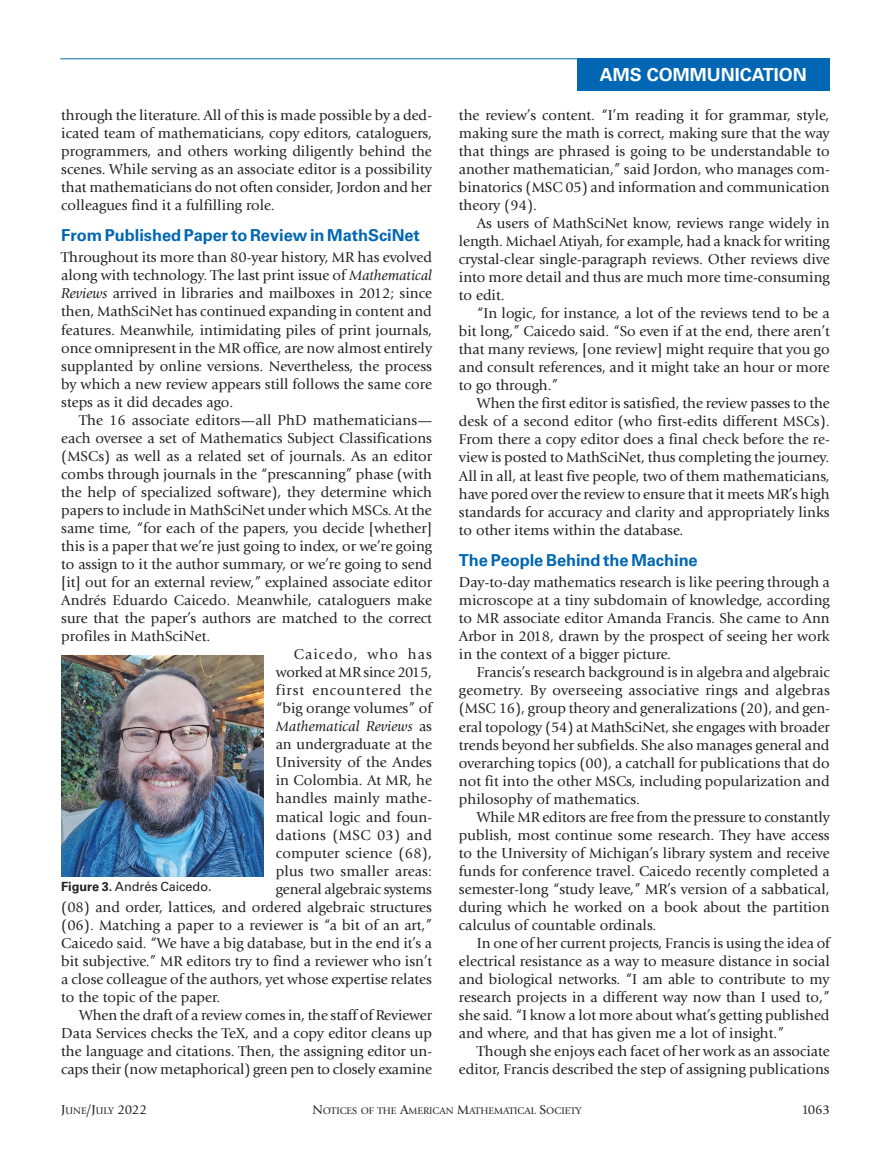
<style>
.page{position:relative;width:891px;height:1161px;background:#fff}
.page>*{position:absolute;margin:0;border:0;box-sizing:border-box;transform-origin:0 0}
.t1{font:700 18px "Univers LT Std";color:#fff}
.t2{font:700 16.5px "Univers LT Std";letter-spacing:-.005em;color:#0166b3}
.t3{font:15px/18px "Giovanni Std";color:#231f20;text-align:justify}
.t4{font:italic 15px "Giovanni Std";letter-spacing:.005em;color:#231f20}
.t5{font:15px "Giovanni Std";letter-spacing:.055em;color:#231f20}
.t6{font:15px "Giovanni Std";letter-spacing:.025em;color:#231f20}
.t7{font:15px "Giovanni Std";letter-spacing:.075em;color:#231f20}
.t8{font:13.5px "Giovanni Std";letter-spacing:-.01em;color:#231f20}
.t9{font:12.75px "Univers LT Std";letter-spacing:-.005em;color:#231f20}
.t10{font:10.05px "Giovanni Std";color:#231f20}
.s1{font-style:italic}
.s2{font-style:normal}
.s3{font-weight:700}
.s4{font-size:10.05px}
.s5{font-size:13.5px}
</style>
<div class="page">
<hr style="left:60px;top:58px;width:770px;height:1px;background:#0166b3">
<div style="left:577px;top:58px;width:253px;height:33px;background:#0166b3"></div>
<img style="left:61px;top:656px;width:203px;height:221px">
<p class="t3" style="left:61px;top:106px;width:372px">through the literature. All of this is made possible by a ded&shy;icated team of mathematicians, copy editors, cataloguers, programmers, and others working diligently behind the scenes. While serving as an associate editor is a possibility that mathematicians do not often consider, Jordon and her colleagues find it a fulfilling role.</p>
<p class="t2" style="left:61px;top:226px;width:360px">From Published Paper to Review in MathSciNet</p>
<p class="t3" style="left:61px;top:249px;width:372px">Throughout its more than 80-year history, MR has evolved along with technology. The last print issue of <span class="s1">Mathematical Reviews</span> arrived in libraries and mailboxes in 2012; since then, MathSciNet has continued expanding in content and features. Meanwhile, intimidating piles of print journals, once omnipresent in the MR office, are now almost entirely supplanted by online versions. Nevertheless, the process by which a new review appears still follows the same core steps as it did decades ago.</p>
<p class="t3" style="left:79px;top:411px;width:355px">The 16 associate editors—all PhD mathematicians—</p>
<p class="t3" style="left:61px;top:429px;width:372px">each oversee a set of Mathematics Subject Classifications</p>
<p class="t3" style="left:61px;top:447px;width:372px">(MSCs) as well as a related set of journals. As an editor</p>
<p class="t3" style="left:61px;top:465px;width:372px">combs through journals in the “prescanning” phase (with</p>
<p class="t3" style="left:61px;top:483px;width:372px">the help of specialized software), they determine which</p>
<p class="t3" style="left:61px;top:501px;width:372px">papers to include in MathSciNet under which MSCs. At the</p>
<p class="t3" style="left:61px;top:519px;width:372px">same time, “for each of the papers, you decide [whether]</p>
<p class="t3" style="left:61px;top:537px;width:372px">this is a paper that we’re just going to index, or we’re going</p>
<p class="t3" style="left:61px;top:555px;width:372px">to assign to it the author summary, or we’re going to send</p>
<p class="t3" style="left:61px;top:573px;width:372px">[it] out for an external review,” explained associate editor</p>
<p class="t3" style="left:61px;top:591px;width:372px">Andrés Eduardo Caicedo. Meanwhile, cataloguers make</p>
<p class="t3" style="left:61px;top:609px;width:372px">sure that the paper’s authors are matched to the correct</p>
<p class="t3" style="left:61px;top:627px;width:151px">profiles in MathSciNet.</p>
<p class="t7" style="left:294px;top:646px;width:140px">Caicedo, who has</p>
<p class="t3" style="left:276px;top:663px;width:158px">worked at MR since 2015,</p>
<p class="t5" style="left:276px;top:682px;width:158px">first encountered the</p>
<p class="t3" style="left:276px;top:700px;width:158px">“big orange volumes” of</p>
<p class="t4" style="left:276px;top:718px;width:158px">Mathematical Reviews <span class="s2">as</span></p>
<p class="t3" style="left:276px;top:736px;width:158px">an undergraduate at the</p>
<p class="t3" style="left:276px;top:754px;width:158px">University of the Andes</p>
<p class="t3" style="left:276px;top:772px;width:158px">in Colombia. At MR, he</p>
<p class="t3" style="left:276px;top:790px;width:158px">handles mainly mathe-</p>
<p class="t3" style="left:276px;top:808px;width:158px">matical logic and foun-</p>
<p class="t6" style="left:276px;top:826px;width:158px">dations (MSC 03) and</p>
<p class="t3" style="left:276px;top:844px;width:158px">computer science (68),</p>
<p class="t3" style="left:276px;top:862px;width:158px">plus two smaller areas:</p>
<p class="t3" style="left:276px;top:880px;width:158px">general algebraic systems</p>
<p class="t3" style="left:61px;top:898px;width:372px">(08) and order, lattices, and ordered algebraic structures</p>
<p class="t3" style="left:61px;top:916px;width:372px">(06). Matching a paper to a reviewer is “a bit of an art,”</p>
<p class="t3" style="left:61px;top:934px;width:372px">Caicedo said. “We have a big database, but in the end it’s a</p>
<p class="t3" style="left:61px;top:952px;width:372px">bit subjective.” MR editors try to find a reviewer who isn’t</p>
<p class="t3" style="left:61px;top:970px;width:372px">a close colleague of the authors, yet whose expertise relates</p>
<p class="t3" style="left:61px;top:988px;width:161px">to the topic of the paper.</p>
<p class="t3" style="left:79px;top:1006px;width:354px">When the draft of a review comes in, the staff of Reviewer</p>
<p class="t3" style="left:61px;top:1024px;width:372px">Data Services checks the TeX, and a copy editor cleans up</p>
<p class="t3" style="left:61px;top:1042px;width:372px">the language and citations. Then, the assigning editor un-</p>
<p class="t3" style="left:61px;top:1061px;width:372px">caps their (now metaphorical) green pen to closely examine</p>
<p class="t9" style="left:61px;top:879px;width:152px"><span class="s3">Figure 3.</span> Andrés Caicedo.</p>
<p class="t1" style="left:600px;top:64px;width:209px">AMS COMMUNICATION</p>
<p class="t3" style="left:459px;top:106px;width:372px">the review’s content. “I’m reading it for grammar, style, making sure the math is correct, making sure that the way that things are phrased is going to be understandable to another mathematician,” said Jordon, who manages com&shy;binatorics (MSC 05) and information and communication theory (94).</p>
<p class="t3" style="left:459px;top:214px;width:372px;text-indent:18px">As users of MathSciNet know, reviews range widely in length. Michael Atiyah, for example, had a knack for writing crystal-clear single-paragraph reviews. Other reviews dive into more detail and thus are much more time-consuming to edit.</p>
<p class="t3" style="left:459px;top:304px;width:372px;text-indent:18px">“In logic, for instance, a lot of the reviews tend to be a bit long,” Caicedo said. “So even if at the end, there aren’t that many reviews, [one review] might require that you go and consult references, and it might take an hour or more to go through.”</p>
<p class="t3" style="left:459px;top:395px;width:372px;text-indent:18px">When the first editor is satisfied, the review passes to the desk of a second editor (who first-edits different MSCs).<br>From there a copy editor does a final check before the re&shy;view is posted to MathSciNet, thus completing the journey.<br>All in all, at least five people, two of them mathematicians, have pored over the review to ensure that it meets MR’s high standards for accuracy and clarity and appropriately links to other items within the database.</p>
<p class="t2" style="left:459px;top:551px;width:240px">The People Behind the Machine</p>
<p class="t3" style="left:459px;top:573px;width:372px">Day-to-day mathematics research is like peering through a microscope at a tiny subdomain of knowledge, according to MR associate editor Amanda Francis. She came to Ann Arbor in 2018, drawn by the prospect of seeing her work in the context of a bigger picture.</p>
<p class="t3" style="left:459px;top:664px;width:373px;text-indent:18px">Francis’s research background is in algebra and algebraic geometry. By overseeing associative rings and algebras (MSC 16), group theory and generalizations (20), and gen&shy;eral topology (54) at MathSciNet, she engages with broader trends beyond her subfields. She also manages general and overarching topics (00), a catchall for publications that do not fit into the other MSCs, including popularization and philosophy of mathematics.</p>
<p class="t3" style="left:459px;top:808px;width:373px;text-indent:18px">While MR editors are free from the pressure to constantly publish, most continue some research. They have access to the University of Michigan’s library system and receive funds for conference travel. Caicedo recently completed a semester-long “study leave,” MR’s version of a sabbatical, during which he worked on a book about the partition calculus of countable ordinals.</p>
<p class="t3" style="left:459px;top:934px;width:372px;text-indent:18px">In one of her current projects, Francis is using the idea of electrical resistance as a way to measure distance in social and biological networks. “I am able to contribute to my research projects in a different way now than I used to,” she said. “I know a lot more about what’s getting published and where, and that has given me a lot of insight.”</p>
<p class="t3" style="left:459px;top:1042px;width:372px;text-align:right">Though she enjoys each facet of her work as an associate editor, Francis described the step of assigning publications</p>
<p class="t8" style="left:61px;top:1102px;width:87px">J<span class="s4">UNE</span>/J<span class="s4">ULY</span> 2022</p>
<p class="t10" style="left:312px;top:1105px;width:271px"><span class="s5">N</span>OTICES OF THE <span class="s5">A</span>MERICAN <span class="s5">M</span>ATHEMATICAL <span class="s5">S</span>OCIETY</p>
<p class="t8" style="left:801px;top:1102px;width:30px">1063</p>
</div>
